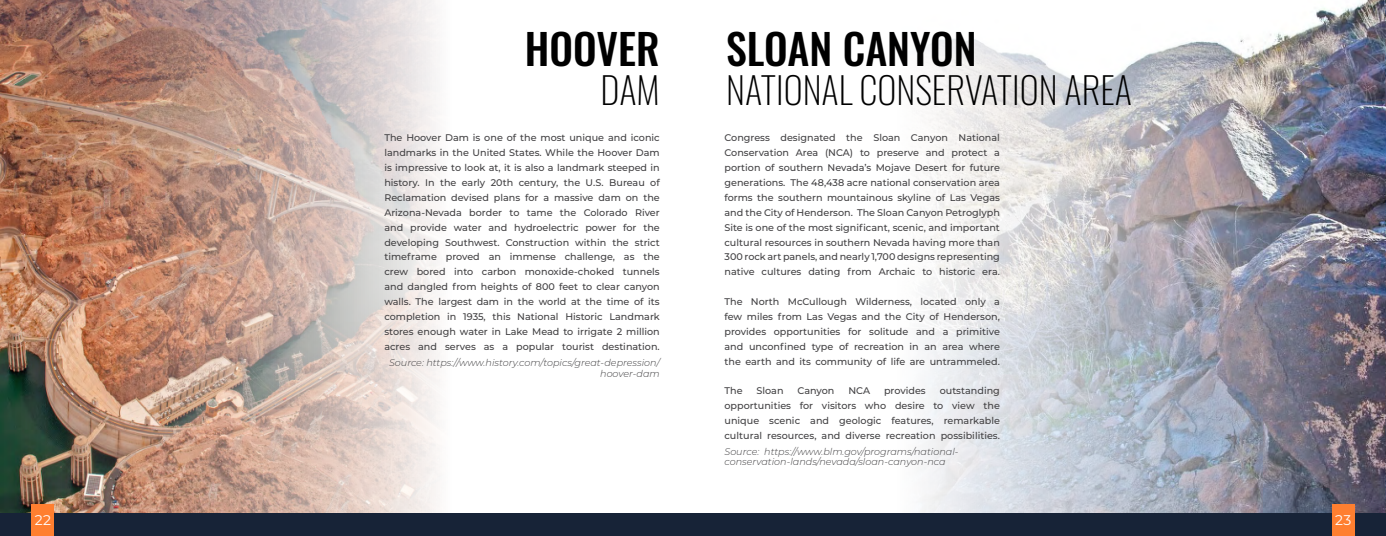
<style>
.page{position:relative;width:1386px;height:536px;background:#fff}
.page>*{position:absolute;margin:0;border:0;box-sizing:border-box;transform-origin:0 0}
.t1{font:500 42px "Oswald";color:#000}
.t2{font:200 36.75px "Oswald";color:#000}
.t3{font:14px "Montserrat";color:#fff}
.t4{font:500 9.62px/14.9px "Montserrat";color:#414042;text-align:justify}
.t5{font:italic 300 9.62px/10.5px "Montserrat";color:#414042;text-align:right}
</style>
<div class="page">
<img style="left:0;top:0;width:440px;height:513px">
<img style="left:920px;top:0;width:466px;height:513px">
<div style="left:0;top:513px;width:1386px;height:23px;background:#172337"></div>
<div style="left:32px;top:504px;width:22px;height:32px;background:#ff7f30"></div>
<div style="left:1332px;top:504px;width:23px;height:32px;background:#ff7f30"></div>
<h1 class="t1" style="left:525px;top:27px;width:136px">HOOVER</h1>
<h2 class="t2" style="left:600px;top:57px;width:61px">DAM</h2>
<p class="t4" style="left:384px;top:130px;width:277px">The Hoover Dam is one of the most unique and iconic landmarks in the United States. While the Hoover Dam is impressive to look at, it is also a landmark steeped in history. In the early 20th century, the U.S. Bureau of Reclamation devised plans for a massive dam on the Arizona-Nevada border to tame the Colorado River and provide water and hydroelectric power for the developing Southwest. Construction within the strict timeframe proved an immense challenge, as the crew bored into carbon monoxide-choked tunnels and dangled from heights of 800 feet to clear canyon walls. The largest dam in the world at the time of its completion in 1935, this National Historic Landmark stores enough water in Lake Mead to irrigate 2 million acres and serves as a popular tourist destination.</p>
<p class="t5" style="left:389px;top:357px;width:272px">Source: https://www.history.com/topics/great-depression/ hoover-dam</p>
<h1 class="t1" style="left:726px;top:27px;width:252px">SLOAN CANYON</h1>
<h2 class="t2" style="left:726px;top:57px;width:407px">NATIONAL CONSERVATION AREA</h2>
<p class="t4" style="left:724px;top:130px;width:277px">Congress designated the Sloan Canyon National Conservation Area (NCA) to preserve and protect a portion of southern Nevada’s Mojave Desert for future generations. The 48,438 acre national conservation area forms the southern mountainous skyline of Las Vegas and the City of Henderson. The Sloan Canyon Petroglyph Site is one of the most significant, scenic, and important cultural resources in southern Nevada having more than 300 rock art panels, and nearly 1,700 designs representing native cultures dating from Archaic to historic era.</p>
<p class="t4" style="left:724px;top:294px;width:277px">The North McCullough Wilderness, located only a few miles from Las Vegas and the City of Henderson, provides opportunities for solitude and a primitive and unconfined type of recreation in an area where the earth and its community of life are untrammeled.</p>
<p class="t4" style="left:724px;top:383px;width:20px">The</p>
<p class="t4" style="left:757px;top:383px;width:29px">Sloan</p>
<p class="t4" style="left:798px;top:383px;width:39px">Canyon</p>
<p class="t4" style="left:848px;top:383px;width:23px">NCA</p>
<p class="t4" style="left:884px;top:383px;width:43px">provides</p>
<p class="t4" style="left:724px;top:383px;width:277px;text-indent:215px">outstanding opportunities for visitors who desire to view the unique scenic and geologic features, remarkable cultural resources, and diverse recreation possibilities.</p>
<p class="t5" style="left:724px;top:445px;width:236px;text-align:left">Source: https://www.blm.gov/programs/national&shy;conservation-lands/nevada/sloan-canyon-nca</p>
<h3 class="t3" style="left:35px;top:510px;width:18px">22</h3>
<h3 class="t3" style="left:1335px;top:510px;width:18px">23</h3>
</div>
